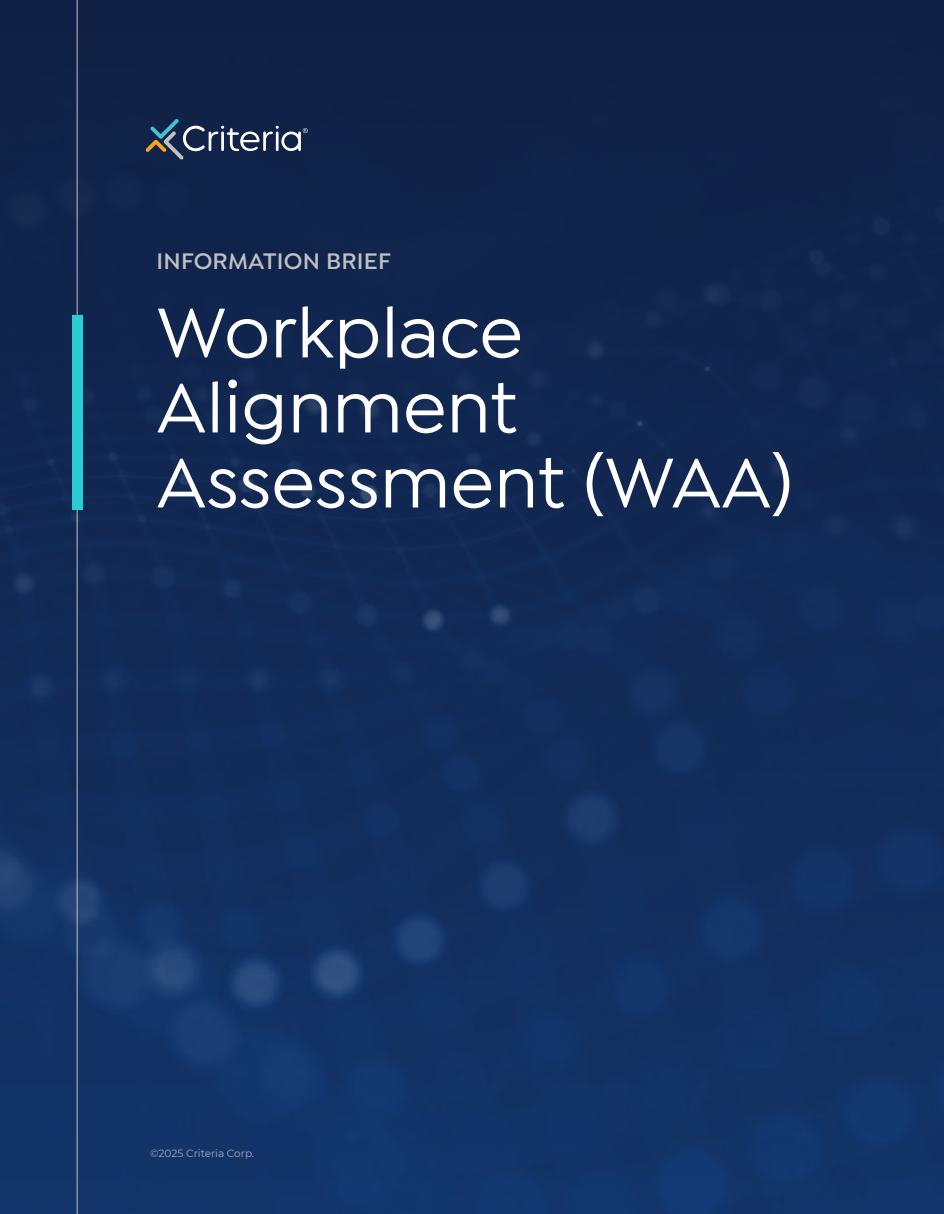
<style>
.page{position:relative;width:944px;height:1214px;background:#102044}
.page>*{position:absolute;margin:0;border:0;box-sizing:border-box;transform-origin:0 0}
.t1{font:500 75px/75px "Isidora Sans";color:#fff}
.t2{font:600 24px "Isidora Sans";letter-spacing:.01em;color:#bfc0c2}
.t3{font:10.5px "Montserrat";color:#a5abbf}
</style>
<div class="page">
<img style="left:0;top:32px;width:944px;height:1182px">
<hr style="left:77px;top:0;width:1px;height:1214px;background:#bfc0c2">
<div style="left:72px;top:315px;width:11px;height:195px;background:#2cccd3"></div>
<svg style="left:146px;top:119px;width:162px;height:40px"></svg>
<p class="t2" style="left:156px;top:247px;width:236px">INFORMATION BRIEF</p>
<p class="t1" style="left:156px;top:295px;width:637px">Workplace<br>Alignment<br>Assessment (WAA)</p>
<p class="t3" style="left:150px;top:1145px;width:105px">©2025 Criteria Corp.</p>
</div>
